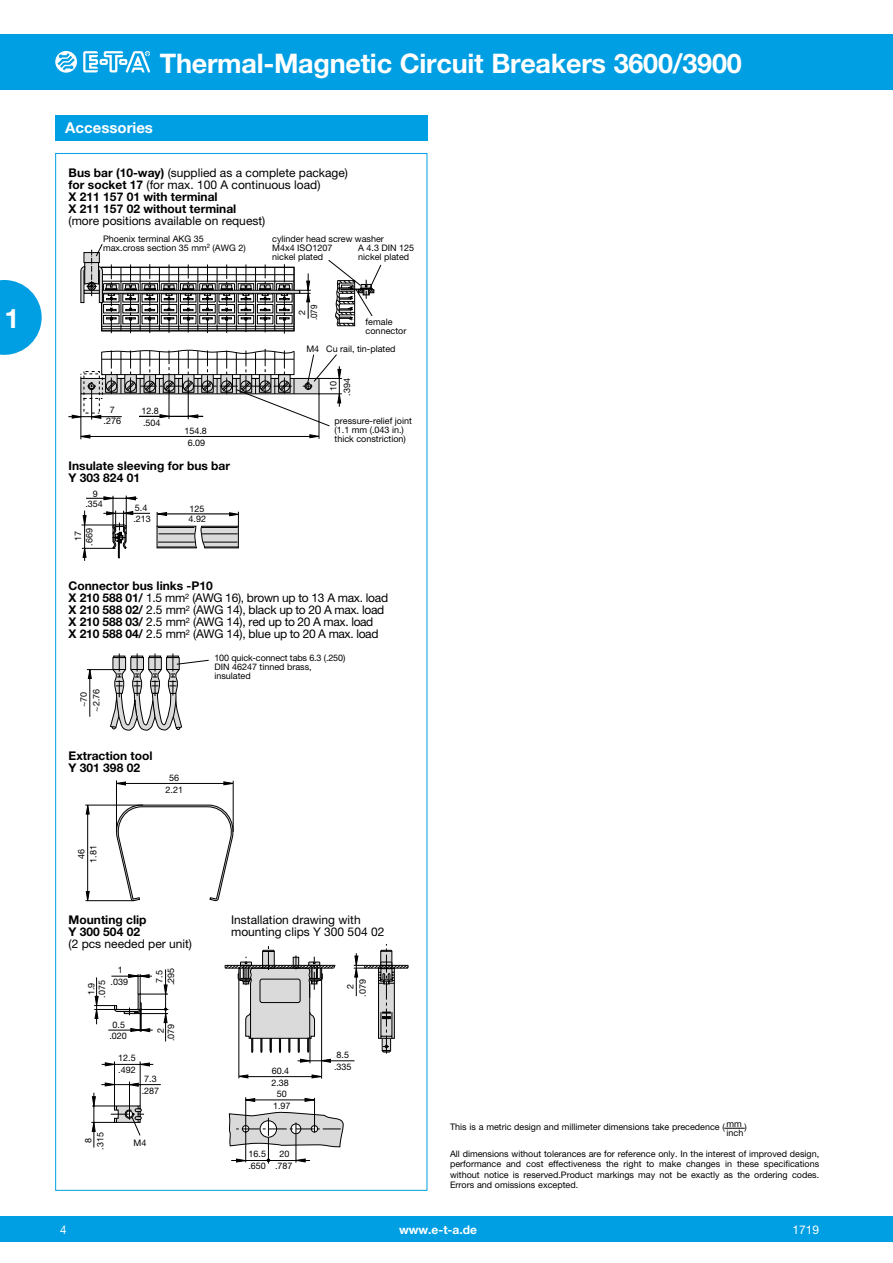
<style>
.page{position:relative;width:893px;height:1263px;background:#fff}
.page>*{position:absolute;margin:0;border:0;box-sizing:border-box;transform-origin:0 0}
.t1{font:700 27px "Helvetica Neue LT";letter-spacing:-.01em;color:#fff}
.t2{font:700 15px "Helvetica Neue LT";color:#fff}
.t3{font:700 12px/12px "Helvetica Neue LT";color:#000}
.t4{font:12px/12px "Helvetica Neue LT";letter-spacing:-.025em;color:#000}
.t5{font:12px/12px "Helvetica Neue LT";color:#000}
.t6{font:700 12px "Helvetica Neue LT";color:#fff}
.t7{font:12px "Helvetica Neue LT";color:#fff}
.t8{font:12px "Helvetica Neue LT";color:#fff;scale:.95 1}
.t9{font:9px/9px "Helvetica Neue LT";color:#000}
.t10{font:9px "Helvetica Neue LT";color:#000;scale:.9 1}
.s1{font-weight:400}
.s2{font-weight:700}
</style>
<div class="page">
<div style="left:0;top:34px;width:893px;height:55px;background:#009ee3"></div>
<div style="left:0;top:1216px;width:893px;height:26px;background:#009ee3"></div>
<svg style="left:55px;top:51px;width:22px;height:22px"></svg>
<svg style="left:83px;top:51px;width:67px;height:21px"></svg>
<svg style="left:0;top:280px;width:42px;height:75px"></svg>
<div style="left:55px;top:115px;width:372px;height:25px;background:#009ee3"></div>
<svg style="left:91px;top:944px;width:318px;height:219px"></svg>
<hr style="left:82px;top:525px;width:33px;height:1px;background:#000">
<hr style="left:86px;top:498px;width:51px;height:1px;background:#000">
<hr style="left:113px;top:496px;width:1px;height:38px;background:#000">
<hr style="left:82px;top:548px;width:33px;height:1px;background:#000">
<hr style="left:84px;top:511px;width:1px;height:50px;background:#000">
<hr style="left:103px;top:513px;width:47px;height:1px;background:#000">
<hr style="left:126px;top:496px;width:1px;height:38px;background:#000">
<svg style="left:83px;top:548px;width:3px;height:10px"></svg>
<svg style="left:83px;top:515px;width:3px;height:10px"></svg>
<svg style="left:104px;top:496px;width:9px;height:4px"></svg>
<svg style="left:126px;top:496px;width:10px;height:4px"></svg>
<svg style="left:106px;top:511px;width:133px;height:47px"></svg>
<svg style="left:68px;top:244px;width:313px;height:195px"></svg>
<svg style="left:113px;top:804px;width:121px;height:98px"></svg>
<svg style="left:86px;top:806px;width:4px;height:8px"></svg>
<svg style="left:86px;top:891px;width:4px;height:9px"></svg>
<svg style="left:117px;top:782px;width:9px;height:3px"></svg>
<svg style="left:224px;top:781px;width:9px;height:4px"></svg>
<hr style="left:116px;top:780px;width:1px;height:52px;background:#000">
<hr style="left:233px;top:781px;width:1px;height:51px;background:#000">
<hr style="left:116px;top:783px;width:117px;height:1px;background:#000">
<hr style="left:85px;top:805px;width:58px;height:1px;background:#000">
<hr style="left:87px;top:807px;width:1px;height:92px;background:#000">
<hr style="left:85px;top:900px;width:49px;height:1px;background:#000">
<svg style="left:87px;top:653px;width:122px;height:78px"></svg>
<svg style="left:724px;top:1128px;width:21px;height:1px"></svg>
<h1 class="t1" style="left:4px;top:302px;width:17px">1</h1>
<h1 class="t1" style="left:160px;top:46px;width:583px">Thermal-Magnetic Circuit Breakers 3600/3900</h1>
<h2 class="t2" style="left:65px;top:119px;width:89px">Accessories</h2>
<h3 class="t3" style="left:69px;top:166px;width:281px">Bus bar (10-way) <span class="s1">(supplied as a complete package) </span>for socket 17 <span class="s1">(for max. 100 A continuous load)<br></span>X 211 157 01 with terminal<br>X 211 157 02 without terminal</h3>
<h3 class="t5" style="left:69px;top:214px;width:198px">(more positions available on request)</h3>
<p class="t9" style="left:103px;top:235px;width:144px">Phoenix terminal AKG 35 max.cross section 35 mm<sup>2</sup> (AWG 2)</p>
<p class="t9" style="left:110px;top:405px;width:7px">7</p>
<p class="t9" style="left:141px;top:407px;width:19px">12.8</p>
<p class="t9" style="left:272px;top:235px;width:113px">cylinder head screw washer<br>M4x4 ISO1207<br>nickel plated</p>
<p class="t9" style="left:358px;top:244px;width:58px">A 4.3 DIN 125 nickel plated</p>
<p class="t10" style="left:308px;top:320px;width:19px;rotate:-90deg">.079</p>
<p class="t9" style="left:297px;top:315px;width:7px;rotate:-90deg">2</p>
<p class="t9" style="left:366px;top:317px;width:42px">female connector</p>
<p class="t9" style="left:326px;top:344px;width:71px">Cu rail, tin-plated</p>
<p class="t9" style="left:342px;top:396px;width:19px;rotate:-90deg">.394</p>
<p class="t9" style="left:306px;top:344px;width:14px">M4</p>
<p class="t9" style="left:329px;top:391px;width:12px;rotate:-90deg">10</p>
<p class="t9" style="left:104px;top:416px;width:19px">.276</p>
<p class="t9" style="left:143px;top:418px;width:19px">.504</p>
<p class="t9" style="left:184px;top:426px;width:24px">154.8</p>
<p class="t9" style="left:335px;top:416px;width:79px">pressure-relief joint (1.1 mm (.043 in.) thick constriction)</p>
<p class="t9" style="left:188px;top:438px;width:19px">6.09</p>
<h3 class="t3" style="left:69px;top:459px;width:163px">Insulate sleeving for bus bar<br>Y 303 824 01</h3>
<p class="t9" style="left:93px;top:489px;width:7px">9</p>
<p class="t9" style="left:85px;top:499px;width:19px">.354</p>
<p class="t9" style="left:72px;top:546px;width:19px;line-height:11.4px;text-align:center;rotate:-90deg">17 .669</p>
<p class="t9" style="left:135px;top:503px;width:14px">5.4</p>
<p class="t9" style="left:190px;top:504px;width:17px">125</p>
<p class="t9" style="left:133px;top:514px;width:19px">.213</p>
<p class="t9" style="left:189px;top:515px;width:19px">4.92</p>
<h3 class="t4" style="left:69px;top:580px;width:321px"><span class="s2">Connector bus links -P10<br>X 210 588 01/</span> 1.5 mm<sup>2</sup> (AWG 16), brown up to 13 A max. load <span class="s2">X 210 588 02/</span> 2.5 mm<sup>2</sup> (AWG 14), black up to 20 A max. load <span class="s2">X 210 588 03/</span> 2.5 mm<sup>2</sup> (AWG 14), red up to 20 A max. load<br><span class="s2">X 210 588 04/</span> 2.5 mm<sup>2</sup> (AWG 14), blue up to 20 A max. load</h3>
<p class="t9" style="left:92px;top:712px;width:24px;rotate:-90deg">~2.76</p>
<p class="t9" style="left:79px;top:707px;width:17px;rotate:-90deg">~70</p>
<h3 class="t3" style="left:69px;top:749px;width:85px">Extraction tool<br>Y 301 398 02</h3>
<p class="t9" style="left:169px;top:773px;width:12px">56</p>
<p class="t9" style="left:165px;top:785px;width:19px">2.21</p>
<p class="t9" style="left:89px;top:863px;width:19px;rotate:-90deg">1.81</p>
<p class="t9" style="left:77px;top:859px;width:12px;rotate:-90deg">46</p>
<h3 class="t3" style="left:69px;top:914px;width:79px">Mounting clip<br>Y 300 504 02</h3>
<h3 class="t5" style="left:69px;top:938px;width:125px">(2 pcs needed per unit)</h3>
<p class="t9" style="left:118px;top:965px;width:7px">1</p>
<p class="t9" style="left:97px;top:998px;width:19px;rotate:-90deg">.075</p>
<p class="t9" style="left:111px;top:977px;width:19px">.039</p>
<p class="t9" style="left:166px;top:985px;width:19px;rotate:-90deg">.295</p>
<p class="t9" style="left:166px;top:1041px;width:19px;rotate:-90deg">.079</p>
<p class="t9" style="left:155px;top:982px;width:14px;rotate:-90deg">7.5</p>
<p class="t9" style="left:87px;top:995px;width:14px;rotate:-90deg">1.9</p>
<p class="t9" style="left:113px;top:1020px;width:14px">0.5</p>
<p class="t9" style="left:156px;top:1033px;width:7px;rotate:-90deg">2</p>
<p class="t9" style="left:109px;top:1031px;width:19px">.020</p>
<p class="t9" style="left:118px;top:1053px;width:19px">12.5</p>
<p class="t9" style="left:118px;top:1065px;width:19px">.492</p>
<p class="t9" style="left:144px;top:1074px;width:14px">7.3</p>
<p class="t9" style="left:142px;top:1086px;width:19px">.287</p>
<p class="t9" style="left:96px;top:1149px;width:19px;rotate:-90deg">.315</p>
<p class="t9" style="left:84px;top:1143px;width:7px;rotate:-90deg">8</p>
<p class="t9" style="left:134px;top:1138px;width:14px">M4</p>
<p class="t9" style="left:214px;top:653px;width:133px">100 quick-connect tabs 6.3 (.250)<br>DIN 46247 tinned brass, insulated</p>
<h3 class="t5" style="left:231px;top:914px;width:155px">Installation drawing with mounting clips Y 300 504 02</h3>
<p class="t9" style="left:358px;top:996px;width:19px;rotate:-90deg">.079</p>
<p class="t9" style="left:346px;top:989px;width:7px;rotate:-90deg">2</p>
<p class="t9" style="left:272px;top:1066px;width:19px">60.4</p>
<p class="t9" style="left:277px;top:1089px;width:12px">50</p>
<p class="t9" style="left:271px;top:1078px;width:19px">2.38</p>
<p class="t9" style="left:273px;top:1101px;width:19px">1.97</p>
<p class="t9" style="left:248px;top:1149px;width:19px">16.5</p>
<p class="t9" style="left:279px;top:1149px;width:12px">20</p>
<p class="t9" style="left:248px;top:1161px;width:46px">.650 .787</p>
<p class="t9" style="left:337px;top:1050px;width:14px">8.5</p>
<p class="t9" style="left:334px;top:1062px;width:19px">.335</p>
<p class="t9" style="left:450px;top:1122px;width:298px">This is a metric design and millimeter dimensions take precedence ( mm )</p>
<p class="t9" style="left:726px;top:1128px;width:18px">inch</p>
<p class="t9" style="left:450px;top:1148px;width:371px;line-height:10.5px;text-align:justify">All dimensions without tolerances are for reference only. In the interest of improved design, performance and cost effectiveness the right to make changes in these specifications without notice is reserved.Product markings may not be exactly as the ordering codes.<br>Errors and omissions excepted.</p>
<h3 class="t8" style="left:60px;top:1222px;width:8px">4</h3>
<h3 class="t6" style="left:399px;top:1222px;width:79px">www.e-t-a.de</h3>
<h3 class="t7" style="left:792px;top:1222px;width:28px">1719</h3>
</div>
